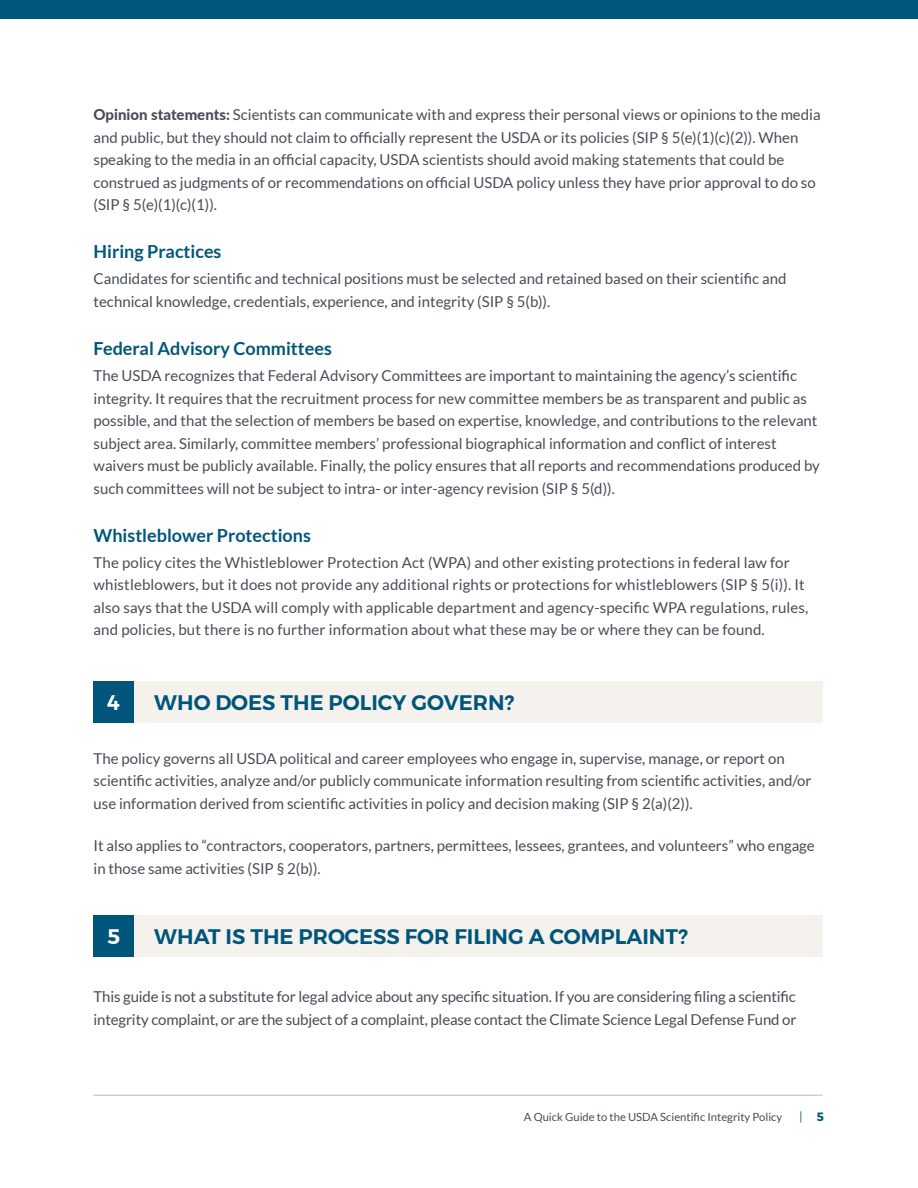
<style>
.page{position:relative;width:918px;height:1188px;background:#fff}
.page>*{position:absolute;margin:0;border:0;box-sizing:border-box;transform-origin:0 0}
.t1{font:600 21px "Montserrat";color:#00567a}
.t2{font:600 21px "Montserrat";color:#fff}
.t3{font:700 18px "Lato";color:#00567a}
.t4{font:15px/22.5px "Lato";color:#474c55}
.t5{font:300 12px "Montserrat";color:#00567a}
.t6{font:11.25px "Lato";color:#474c55}
.s1{font-weight:800}
.s2{font-weight:700}
</style>
<div class="page">
<hr style="left:94px;top:1095px;width:729px;height:1px;background:#b7b9be">
<div style="left:0;top:0;width:918px;height:19px;background:#00567a"></div>
<div style="left:134px;top:681px;width:688px;height:42px;background:#f5f2ed"></div>
<div style="left:94px;top:681px;width:40px;height:42px;background:#00567a"></div>
<div style="left:134px;top:915px;width:688px;height:42px;background:#f5f2ed"></div>
<div style="left:94px;top:915px;width:40px;height:42px;background:#00567a"></div>
<p class="t4" style="left:94px;top:103px;width:729px"><span class="s1">Opinion statements:</span> Scientists can communicate with and express their personal views or opinions to the media and public, but they should not claim to officially represent the USDA or its policies (SIP § 5(e)(1)(c)(2)). When speaking to the media in an official capacity, USDA scientists should avoid making statements that could be construed as judgments of or recommendations on official USDA policy unless they have prior approval to do so (SIP § 5(e)(1)(c)(1)).</p>
<p class="t3" style="left:94px;top:241px;width:129px">Hiring Practices</p>
<p class="t4" style="left:94px;top:268px;width:694px">Candidates for scientific and technical positions must be selected and retained based on their scientific and technical knowledge, credentials, experience, and integrity (SIP § 5(b)).</p>
<p class="t3" style="left:94px;top:338px;width:240px">Federal Advisory Committees</p>
<p class="t4" style="left:94px;top:364px;width:728px">The USDA recognizes that Federal Advisory Committees are important to maintaining the agency’s scientific integrity. It requires that the recruitment process for new committee members be as transparent and public as possible, and that the selection of members be based on expertise, knowledge, and contributions to the relevant subject area. Similarly, committee members’ professional biographical information and conflict of interest waivers must be publicly available. Finally, the policy ensures that all reports and recommendations produced by such committees will not be subject to intra- or inter-agency revision (SIP § 5(d)).</p>
<p class="t3" style="left:94px;top:525px;width:219px">Whistleblower Protections</p>
<p class="t4" style="left:94px;top:551px;width:716px">The policy cites the Whistleblower Protection Act (WPA) and other existing protections in federal law for whistleblowers, but it does not provide any additional rights or protections for whistleblowers (SIP § 5(i)). It also says that the USDA will comply with applicable department and agency-specific WPA regulations, rules, and policies, but there is no further information about what these may be or where they can be found.</p>
<h1 class="t2" style="left:107px;top:686px;width:14px">4</h1>
<h1 class="t1" style="left:154px;top:686px;width:362px">WHO DOES THE POLICY GOVERN?</h1>
<p class="t4" style="left:94px;top:747px;width:719px">The policy governs all USDA political and career employees who engage in, supervise, manage, or report on scientific activities, analyze and/or publicly communicate information resulting from scientific activities, and/or use information derived from scientific activities in policy and decision making (SIP § 2(a)(2)).</p>
<p class="t4" style="left:94px;top:835px;width:723px">It also applies to “contractors, cooperators, partners, permittees, lessees, grantees, and volunteers” who engage in those same activities (SIP § 2(b)).</p>
<h1 class="t2" style="left:107px;top:920px;width:15px">5</h1>
<h1 class="t1" style="left:154px;top:920px;width:535px">WHAT IS THE PROCESS FOR FILING A COMPLAINT?</h1>
<p class="t4" style="left:94px;top:985px;width:705px">This guide is not a substitute for legal advice about any specific situation. If you are considering filing a scientific integrity complaint, or are the subject of a complaint, please contact the Climate Science Legal Defense Fund or</p>
<p class="t6" style="left:524px;top:1111px;width:260px">A Quick Guide to the USDA Scientific Integrity Policy</p>
<p class="t5" style="left:799px;top:1110px;width:26px">| <span class="s2">5</span></p>
</div>
